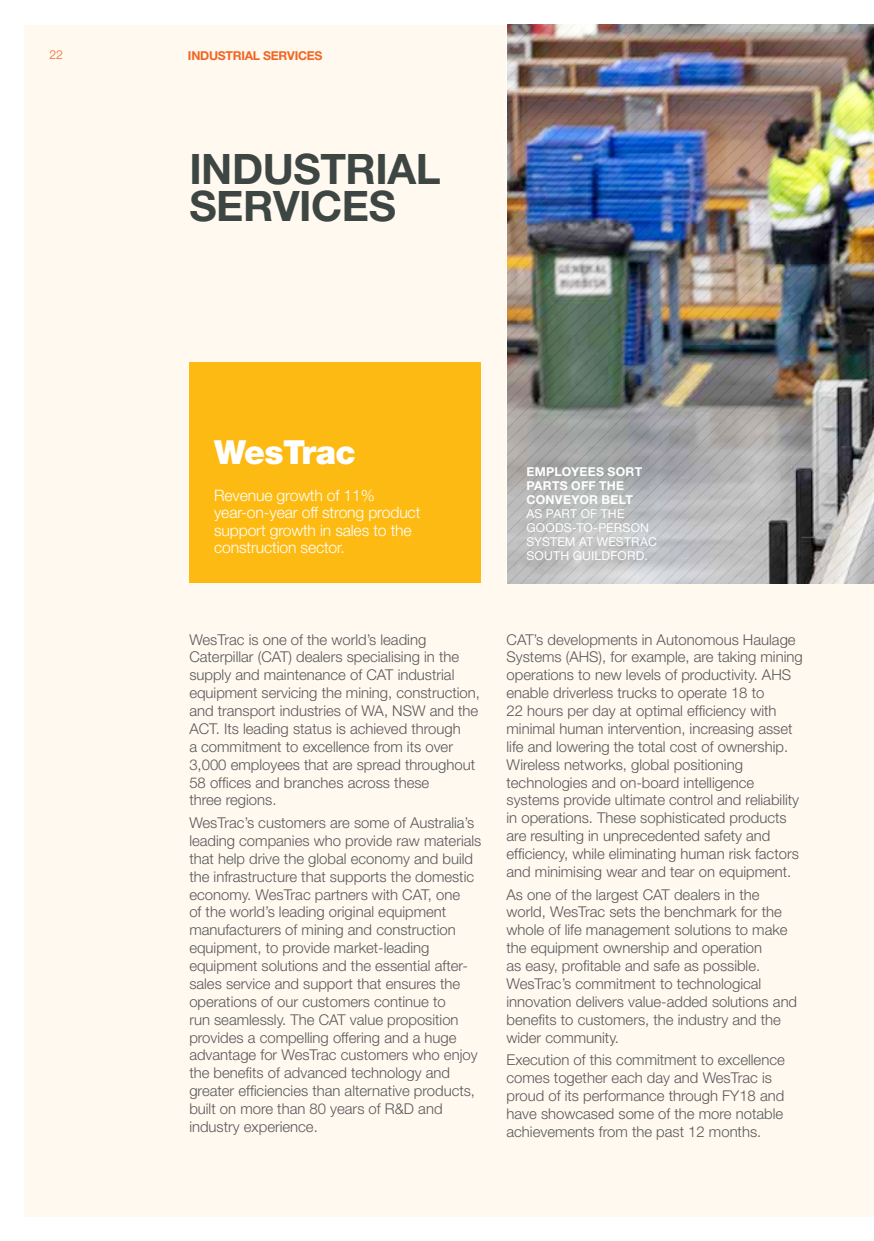
<style>
.page{position:relative;width:874px;height:1241px;background:#fff}
.page>*{position:absolute;margin:0;border:0;box-sizing:border-box;transform-origin:0 0}
.t1{font:700 42px/36.8px "Helvetica Neue";letter-spacing:-.01em;color:#3d4643}
.t2{font:900 33.25px "Helvetica Neue";letter-spacing:-.02em;color:#fff}
.t3{font:300 15.75px/17.5px "Helvetica Neue";letter-spacing:-.01em;color:#fff}
.t4{font:300 14.88px/17.8px "Helvetica Neue";color:#58595b}
.t5{font:12.25px/14px "Helvetica Neue";letter-spacing:.015em;color:#fff}
.t6{font:700 12.25px/14px "Helvetica Neue";letter-spacing:.025em;color:#fff}
.t7{font:700 12.25px "Helvetica Neue";letter-spacing:-.02em;color:#f26522}
.t8{font:300 12.25px "Helvetica Neue";color:#f26522}
</style>
<div class="page">
<div style="left:25px;top:25px;width:848px;height:1190px;background:#fff9ef"></div>
<div style="left:189px;top:362px;width:291px;height:221px;background:#fdba12"></div>
<img style="left:506px;top:25px;width:367px;height:558px">
<p class="t8" style="left:50px;top:48px;width:15px">22</p>
<p class="t7" style="left:188px;top:48px;width:136px">INDUSTRIAL SERVICES</p>
<h1 class="t1" style="left:189px;top:150px;width:253px">INDUSTRIAL<br>SERVICES</h1>
<h2 class="t2" style="left:214px;top:432px;width:143px">WesTrac</h2>
<p class="t3" style="left:214px;top:486px;width:207px">Revenue growth of 11% year-on-year off strong product support growth in sales to the construction sector.</p>
<p class="t6" style="left:526px;top:464px;width:117px">EMPLOYEES SORT<br>PARTS OFF THE<br>CONVEYOR BELT</p>
<p class="t5" style="left:526px;top:506px;width:132px">AS PART OF THE<br>GOODS-TO-PERSON<br>SYSTEM AT WESTRAC<br>SOUTH GUILDFORD.</p>
<p class="t4" style="left:189px;top:630px;width:292px">WesTrac is one of the world’s leading Caterpillar (CAT) dealers specialising in the supply and maintenance of CAT industrial equipment servicing the mining, construction, and transport industries of WA, NSW and the ACT. Its leading status is achieved through<br>a commitment to excellence from its over 3,000 employees that are spread throughout 58 offices and branches across these<br>three regions.</p>
<p class="t4" style="left:189px;top:813px;width:293px">WesTrac’s customers are some of Australia’s leading companies who provide raw materials that help drive the global economy and build the infrastructure that supports the domestic economy. WesTrac partners with CAT, one<br>of the world’s leading original equipment manufacturers of mining and construction equipment, to provide market-leading equipment solutions and the essential after&shy;sales service and support that ensures the operations of our customers continue to<br>run seamlessly. The CAT value proposition provides a compelling offering and a huge advantage for WesTrac customers who enjoy the benefits of advanced technology and greater efficiencies than alternative products, built on more than 80 years of R&amp;D and industry experience.</p>
<p class="t4" style="left:506px;top:630px;width:297px">CAT’s developments in Autonomous Haulage Systems (AHS), for example, are taking mining operations to new levels of productivity. AHS enable driverless trucks to operate 18 to<br>22 hours per day at optimal efficiency with minimal human intervention, increasing asset life and lowering the total cost of ownership.<br>Wireless networks, global positioning technologies and on-board intelligence systems provide ultimate control and reliability in operations. These sophisticated products are resulting in unprecedented safety and efficiency, while eliminating human risk factors and minimising wear and tear on equipment.</p>
<p class="t4" style="left:506px;top:884px;width:292px">As one of the largest CAT dealers in the world, WesTrac sets the benchmark for the whole of life management solutions to make the equipment ownership and operation<br>as easy, profitable and safe as possible.<br>WesTrac’s commitment to technological innovation delivers value-added solutions and benefits to customers, the industry and the wider community.</p>
<p class="t4" style="left:506px;top:1050px;width:279px">Execution of this commitment to excellence comes together each day and WesTrac is proud of its performance through FY18 and have showcased some of the more notable achievements from the past 12 months.</p>
</div>
